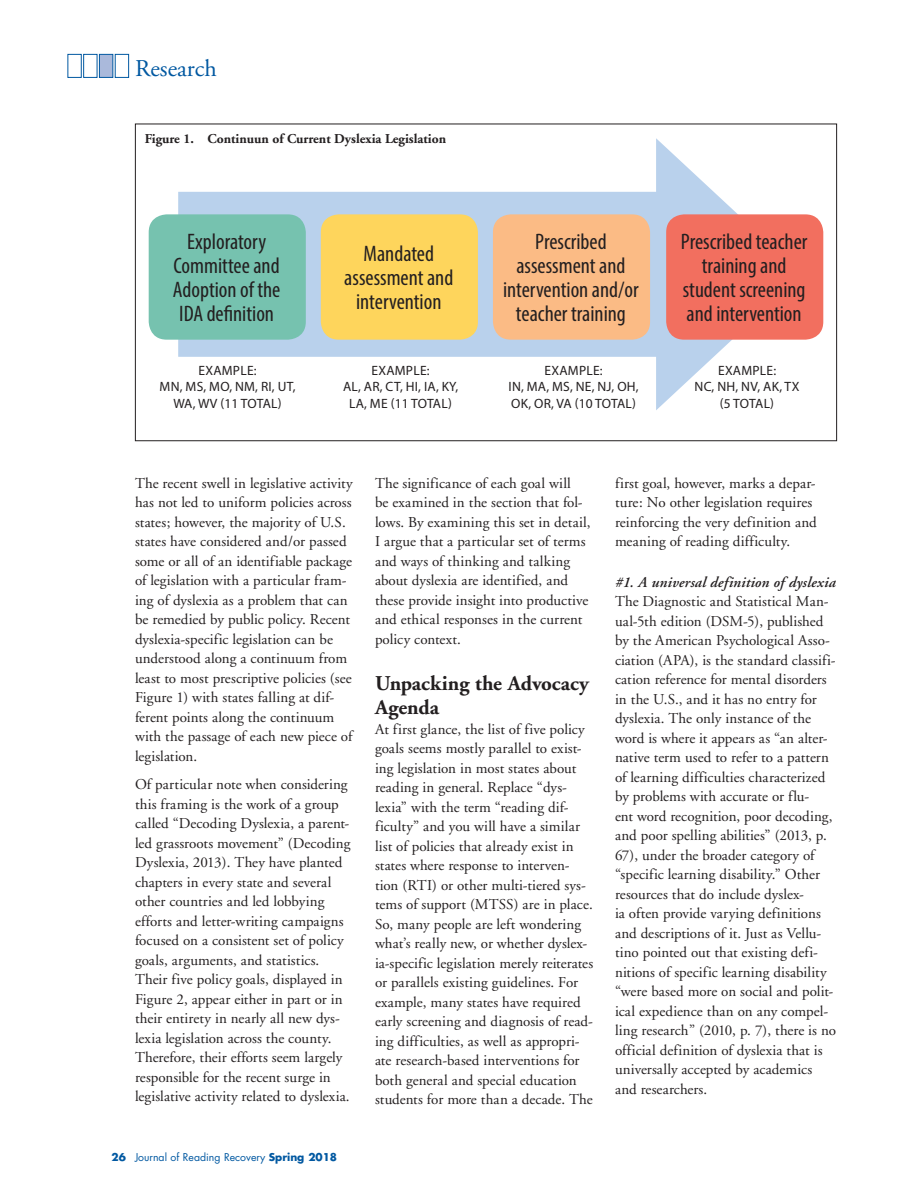
<style>
.page{position:relative;width:918px;height:1188px;background:#fff}
.page>*{position:absolute;margin:0;border:0;box-sizing:border-box;transform-origin:0 0}
.t1{font:24px "Adobe Garamond Pro";color:#0158a1}
.t2{font:condensed 22.5px/24px "Myriad Pro";color:#231f20;text-align:center}
.subheads{font:700 21px/24px "Adobe Garamond";color:#231f20}
.text{font:15px/19.5px "Adobe Garamond";letter-spacing:.005em;color:#231f20}
.sub-subheads{font:italic 600 15px "Adobe Garamond";letter-spacing:.015em;color:#231f20}
.t3{font:13.5px/16.2px "Myriad Pro";letter-spacing:.02em;color:#231f20;text-align:center}
.t4{font:700 13.5px "Adobe Garamond";color:#231f20}
.t5{font:13.5px "Myriad Pro";letter-spacing:-.005em;color:#231f20}
.t6{font:13.5px "Myriad Pro";color:#231f20}
.t7{font:10.5px "Futura Std";color:#0158a1}
.s1{font-weight:700}
</style>
<div class="page">
<div style="left:68px;top:54px;width:14px;height:24px;background:#fff;border:1px solid #0158a1"></div>
<div style="left:83px;top:54px;width:14px;height:24px;background:#fff;border:1px solid #0158a1"></div>
<div style="left:99px;top:54px;width:14px;height:24px;background:#aab9db;border:1px solid #0158a1"></div>
<div style="left:115px;top:54px;width:14px;height:24px;border:1px solid #0158a1"></div>
<div style="left:178px;top:192px;width:499px;height:165px;background:#b9d1ec"></div>
<svg style="left:656px;top:138px;width:82px;height:272px"></svg>
<div style="left:149px;top:214px;width:157px;height:126px;background:#76c2af;border-radius:18px"></div>
<div style="left:321px;top:214px;width:157px;height:126px;background:#fed55c;border-radius:18px"></div>
<div style="left:493px;top:214px;width:157px;height:126px;background:#fbbb85;border-radius:18px"></div>
<div style="left:666px;top:214px;width:157px;height:126px;background:#f26f5f;border-radius:18px"></div>
<h1 class="t1" style="left:135px;top:54px;width:83px">Research</h1>
<p class="t4" style="left:145px;top:132px;width:303px">Figure 1. Continuun of Current Dyslexia Legislation</p>
<p class="t2" style="left:187px;top:230px;width:81px">Exploratory</p>
<p class="t2" style="left:174px;top:254px;width:108px">Committee and</p>
<p class="t2" style="left:173px;top:278px;width:109px">Adoption of the</p>
<p class="t2" style="left:179px;top:302px;width:96px">IDA definition</p>
<p class="t3" style="left:199px;top:362px;width:60px">EXAMPLE:</p>
<p class="t3" style="left:160px;top:379px;width:137px">MN, MS, MO, NM, RI, UT,<br>WA, WV (11 TOTAL)</p>
<p class="t2" style="left:364px;top:242px;width:72px">Mandated</p>
<p class="t2" style="left:344px;top:266px;width:111px">assessment and</p>
<p class="t2" style="left:356px;top:290px;width:87px">intervention</p>
<p class="t3" style="left:372px;top:362px;width:60px">EXAMPLE:</p>
<p class="t3" style="left:343px;top:379px;width:117px">AL, AR, CT, HI, IA, KY,</p>
<p class="t6" style="left:349px;top:395px;width:104px">LA, ME (11 TOTAL)</p>
<p class="t2" style="left:535px;top:230px;width:73px">Prescribed</p>
<p class="t2" style="left:503px;top:254px;width:137px">assessment and intervention and/or teacher training</p>
<p class="t3" style="left:545px;top:362px;width:60px">EXAMPLE:</p>
<p class="t3" style="left:509px;top:379px;width:132px">IN, MA, MS, NE, NJ, OH,</p>
<p class="t5" style="left:511px;top:395px;width:126px">OK, OR, VA (10 TOTAL)</p>
<p class="t2" style="left:681px;top:230px;width:128px">Prescribed teacher training and</p>
<p class="t2" style="left:683px;top:278px;width:124px">student screening</p>
<p class="t2" style="left:687px;top:302px;width:117px">and intervention</p>
<p class="t3" style="left:718px;top:362px;width:60px">EXAMPLE:</p>
<p class="t3" style="left:695px;top:379px;width:107px">NC, NH, NV, AK, TX</p>
<p class="t3" style="left:720px;top:395px;width:56px">(5 TOTAL)</p>
<p class="text" style="left:135px;top:474px;width:219px">The recent swell in legislative activity has not led to uniform policies across states; however, the majority of U.S. states have considered and/or passed some or all of an identifiable package of legislation with a particular fram&shy;ing of dyslexia as a problem that can be remedied by public policy. Recent dyslexia-specific legislation can be understood along a continuum from least to most prescriptive policies (see Figure 1) with states falling at dif&shy;ferent points along the continuum with the passage of each new piece of legislation.</p>
<p class="text" style="left:135px;top:775px;width:217px">Of particular note when considering this framing is the work of a group called “Decoding Dyslexia, a parent&shy;led grassroots movement” (Decoding Dyslexia, 2013). They have planted chapters in every state and several other countries and led lobbying efforts and letter-writing campaigns focused on a consistent set of policy goals, arguments, and statistics.<br>Their five policy goals, displayed in Figure 2, appear either in part or in their entirety in nearly all new dys&shy;lexia legislation across the county.<br>Therefore, their efforts seem largely responsible for the recent surge in legislative activity related to dyslexia.</p>
<p class="t7" style="left:112px;top:1150px;width:227px"><span class="s1">26</span> Journal of Reading Recovery <span class="s1">Spring 2018</span></p>
<p class="text" style="left:375px;top:474px;width:217px">The significance of each goal will<br>be examined in the section that fol&shy;lows. By examining this set in detail, I argue that a particular set of terms and ways of thinking and talking about dyslexia are identified, and these provide insight into productive and ethical responses in the current policy context.</p>
<p class="subheads" style="left:375px;top:672px;width:216px">Unpacking the Advocacy<br>Agenda</p>
<p class="text" style="left:375px;top:720px;width:220px">At first glance, the list of five policy goals seems mostly parallel to exist&shy;ing legislation in most states about reading in general. Replace “dys&shy;lexia” with the term “reading dif&shy;ficulty” and you will have a similar list of policies that already exist in states where response to interven&shy;tion (RTI) or other multi-tiered sys&shy;tems of support (MTSS) are in place.<br>So, many people are left wondering what’s really new, or whether dyslex&shy;ia-specific legislation merely reiterates or parallels existing guidelines. For example, many states have required early screening and diagnosis of read&shy;ing difficulties, as well as appropri&shy;ate research-based interventions for both general and special education students for more than a decade. The</p>
<p class="text" style="left:615px;top:474px;width:203px">first goal, however, marks a depar&shy;ture: No other legislation requires reinforcing the very definition and meaning of reading difficulty.</p>
<p class="sub-subheads" style="left:615px;top:574px;width:222px">#1. A universal definition of dyslexia</p>
<p class="text" style="left:615px;top:592px;width:223px">The Diagnostic and Statistical Man&shy;ual-5th edition (DSM-5), published by the American Psychological Asso&shy;ciation (APA), is the standard classifi&shy;cation reference for mental disorders in the U.S., and it has no entry for dyslexia. The only instance of the word is where it appears as “an alter&shy;native term used to refer to a pattern of learning difficulties characterized by problems with accurate or flu-<br>ent word recognition, poor decoding, and poor spelling abilities” (2013, p.<br>67), under the broader category of “specific learning disability.” Other resources that do include dyslex-<br>ia often provide varying definitions and descriptions of it. Just as Vellu&shy;tino pointed out that existing defi&shy;nitions of specific learning disability “were based more on social and polit&shy;ical expedience than on any compel&shy;ling research” (2010, p. 7), there is no official definition of dyslexia that is universally accepted by academics and researchers.</p>
</div>
